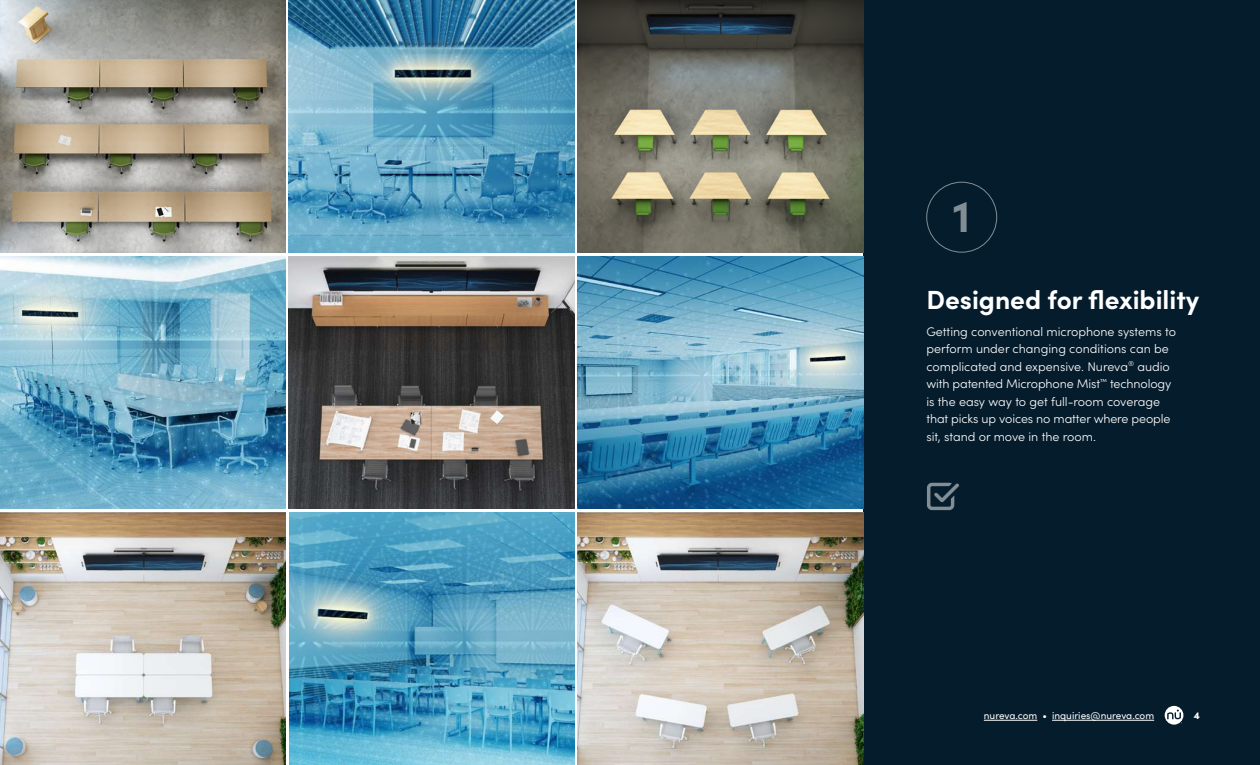
<style>
.page{position:relative;width:1260px;height:765px;background:#fff}
.page>*{position:absolute;margin:0;border:0;box-sizing:border-box;transform-origin:0 0}
.t1{font:700 45px "Sofia Pro";color:#828e95}
.t2{font:700 26.25px "Sofia Pro";color:#fff}
.t3{font:300 12.5px/17.5px "Sofia Pro";color:#fff}
.t4{font:10px "Sofia Pro";color:#fff}
.t5{font:900 10px "Sofia Pro";color:#fff}
</style>
<div class="page">
<div style="left:863px;top:0;width:397px;height:765px;background:#051c2c"></div>
<div style="left:926px;top:182px;width:71px;height:70px;border:1px solid #828e95;border-radius:50%"></div>
<svg style="left:927px;top:482px;width:32px;height:29px"></svg>
<img style="left:289px;top:512px;width:285px;height:253px">
<img style="left:0;top:0;width:285px;height:252px">
<img style="left:578px;top:512px;width:285px;height:253px">
<img style="left:289px;top:0;width:285px;height:252px">
<img style="left:578px;top:0;width:285px;height:252px">
<img style="left:0;top:512px;width:285px;height:253px">
<img style="left:289px;top:256px;width:285px;height:253px">
<img style="left:578px;top:256px;width:285px;height:253px">
<img style="left:0;top:256px;width:285px;height:253px">
<hr style="left:984px;top:720px;width:53px;height:1px;background:#fff">
<hr style="left:1052px;top:720px;width:102px;height:1px;background:#fff">
<svg style="left:1165px;top:706px;width:18px;height:19px"></svg>
<h1 class="t1" style="left:953px;top:182px;width:19px">1</h1>
<h2 class="t2" style="left:926px;top:280px;width:274px">Designed for flexibility</h2>
<p class="t3" style="left:926px;top:322px;width:251px">Getting conventional microphone systems to perform under changing conditions can be complicated and expensive. Nureva<sup>®</sup> audio with patented Microphone Mist<sup>™</sup> technology is the easy way to get full-room coverage that picks up voices no matter where people sit, stand or move in the room.</p>
<p class="t4" style="left:984px;top:708px;width:172px">nureva.com • inquiries@nureva.com</p>
<p class="t5" style="left:1194px;top:708px;width:8px">4</p>
</div>
